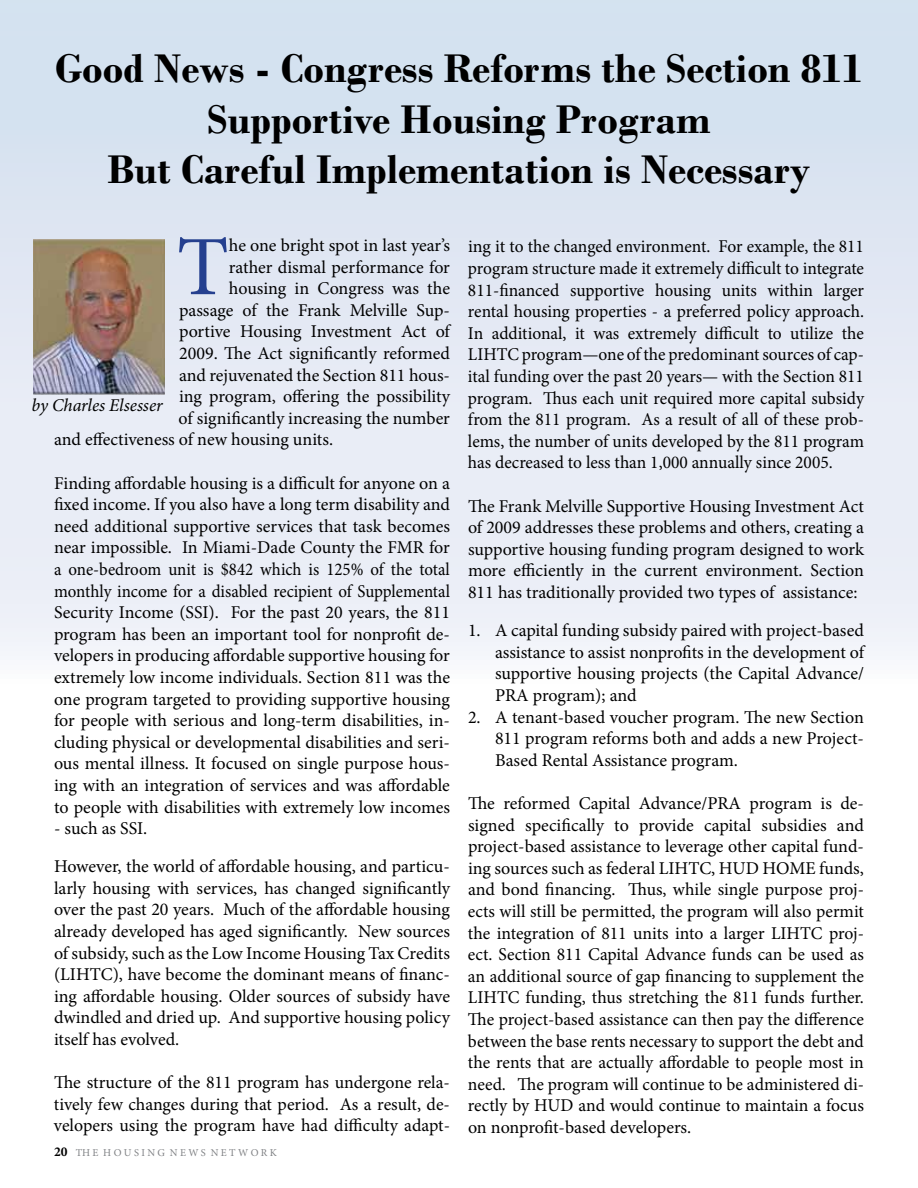
<style>
.page{position:relative;width:918px;height:1188px;background:#fff}
.page>*{position:absolute;margin:0;border:0;box-sizing:border-box;transform-origin:0 0}
.t1{font:84.45px "Minion Pro";color:#25408f}
.t2{font:700 42px/50.4px "Bodoni";color:#000;text-align:center}
.t3{font:18px/21.6px "Minion Pro";letter-spacing:-.005em;color:#000;text-align:justify}
.t4{font:italic 18px "Minion Pro";letter-spacing:-.005em;color:#000}
.t5{font:10.5px "Minion Pro";color:#808285}
.s1{font-weight:700;font-size:13.5px;color:#000}
</style>
<div class="page">
<div style="left:0;top:0;width:918px;height:1134px;background:linear-gradient(to bottom,#d3dfee,#fff)"></div>
<img style="left:33px;top:239px;width:131px;height:155px">
<h2 class="t2" style="left:55px;top:43px;width:809px">Good News - Congress Reforms the Section 811<br>Supportive Housing Program<br>But Careful Implementation is Necessary</h2>
<h1 class="t1" style="left:177px;top:211px;width:54px">T</h1>
<p class="t3" style="left:229px;top:235px;width:223px">he one bright spot in last year’s</p>
<p class="t3" style="left:229px;top:256px;width:223px">rather dismal performance for</p>
<p class="t3" style="left:229px;top:278px;width:223px">housing in Congress was the</p>
<p class="t3" style="left:179px;top:299px;width:272px">passage of the Frank Melville Sup-</p>
<p class="t3" style="left:179px;top:321px;width:272px">portive Housing Investment Act of</p>
<p class="t3" style="left:179px;top:343px;width:272px">2009. The Act significantly reformed</p>
<p class="t3" style="left:179px;top:364px;width:272px">and rejuvenated the Section 811 hous-</p>
<p class="t3" style="left:179px;top:386px;width:272px">ing program, offering the possibility</p>
<p class="t3" style="left:179px;top:407px;width:273px">of significantly increasing the number</p>
<p class="t3" style="left:54px;top:429px;width:281px">and effectiveness of new housing units.</p>
<p class="t3" style="left:54px;top:472px;width:398px">Finding affordable housing is a difficult for anyone on a fixed income. If you also have a long term disability and need additional supportive services that task becomes near impossible. In Miami-Dade County the FMR for a one-bedroom unit is $842 which is 125% of the total monthly income for a disabled recipient of Supplemental Security Income (SSI). For the past 20 years, the 811 program has been an important tool for nonprofit de&shy;velopers in producing affordable supportive housing for extremely low income individuals. Section 811 was the one program targeted to providing supportive housing for people with serious and long-term disabilities, in&shy;cluding physical or developmental disabilities and seri&shy;ous mental illness. It focused on single purpose hous&shy;ing with an integration of services and was affordable to people with disabilities with extremely low incomes</p>
<p class="t3" style="left:54px;top:809px;width:397px;line-height:38.1px">- such as SSI.<br>However, the world of affordable housing, and particu-</p>
<p class="t3" style="left:54px;top:877px;width:398px">larly housing with services, has changed significantly over the past 20 years. Much of the affordable housing already developed has aged significantly. New sources of subsidy, such as the Low Income Housing Tax Credits (LIHTC), have become the dominant means of financ&shy;ing affordable housing. Older sources of subsidy have dwindled and dried up. And supportive housing policy itself has evolved.</p>
<p class="t3" style="left:54px;top:1072px;width:398px">The structure of the 811 program has undergone rela&shy;tively few changes during that period. As a result, de&shy;velopers using the program have had difficulty adapt-</p>
<p class="t4" style="left:32px;top:393px;width:133px">by Charles Elsesser</p>
<p class="t5" style="left:54px;top:1146px;width:224px"><span class="s1">20</span> TH E H O U S I N G N E W S N E T W O R K</p>
<p class="t3" style="left:468px;top:236px;width:398px">ing it to the changed environment. For example, the 811 program structure made it extremely difficult to integrate 811-financed supportive housing units within larger rental housing properties - a preferred policy approach.<br>In additional, it was extremely difficult to utilize the LIHTC program—one of the predominant sources of cap&shy;ital funding over the past 20 years— with the Section 811 program. Thus each unit required more capital subsidy from the 811 program. As a result of all of these prob&shy;lems, the number of units developed by the 811 program has decreased to less than 1,000 annually since 2005.</p>
<p class="t3" style="left:468px;top:495px;width:398px">The Frank Melville Supportive Housing Investment Act of 2009 addresses these problems and others, creating a supportive housing funding program designed to work more efficiently in the current environment. Section 811 has traditionally provided two types of assistance:</p>
<p class="t3" style="left:495px;top:620px;width:371px;text-indent:-27px">1. A capital funding subsidy paired with project-based assistance to assist nonprofits in the development of supportive housing projects (the Capital Advance/ PRA program); and</p>
<p class="t3" style="left:495px;top:706px;width:371px;text-indent:-27px">2. A tenant-based voucher program. The new Section 811 program reforms both and adds a new Project-Based Rental Assistance program.</p>
<p class="t3" style="left:468px;top:793px;width:398px">The reformed Capital Advance/PRA program is de&shy;signed specifically to provide capital subsidies and project-based assistance to leverage other capital fund&shy;ing sources such as federal LIHTC, HUD HOME funds, and bond financing. Thus, while single purpose proj&shy;ects will still be permitted, the program will also permit the integration of 811 units into a larger LIHTC proj&shy;ect. Section 811 Capital Advance funds can be used as an additional source of gap financing to supplement the LIHTC funding, thus stretching the 811 funds further.<br>The project-based assistance can then pay the difference between the base rents necessary to support the debt and the rents that are actually affordable to people most in need. The program will continue to be administered di&shy;rectly by HUD and would continue to maintain a focus on nonprofit-based developers.</p>
</div>
